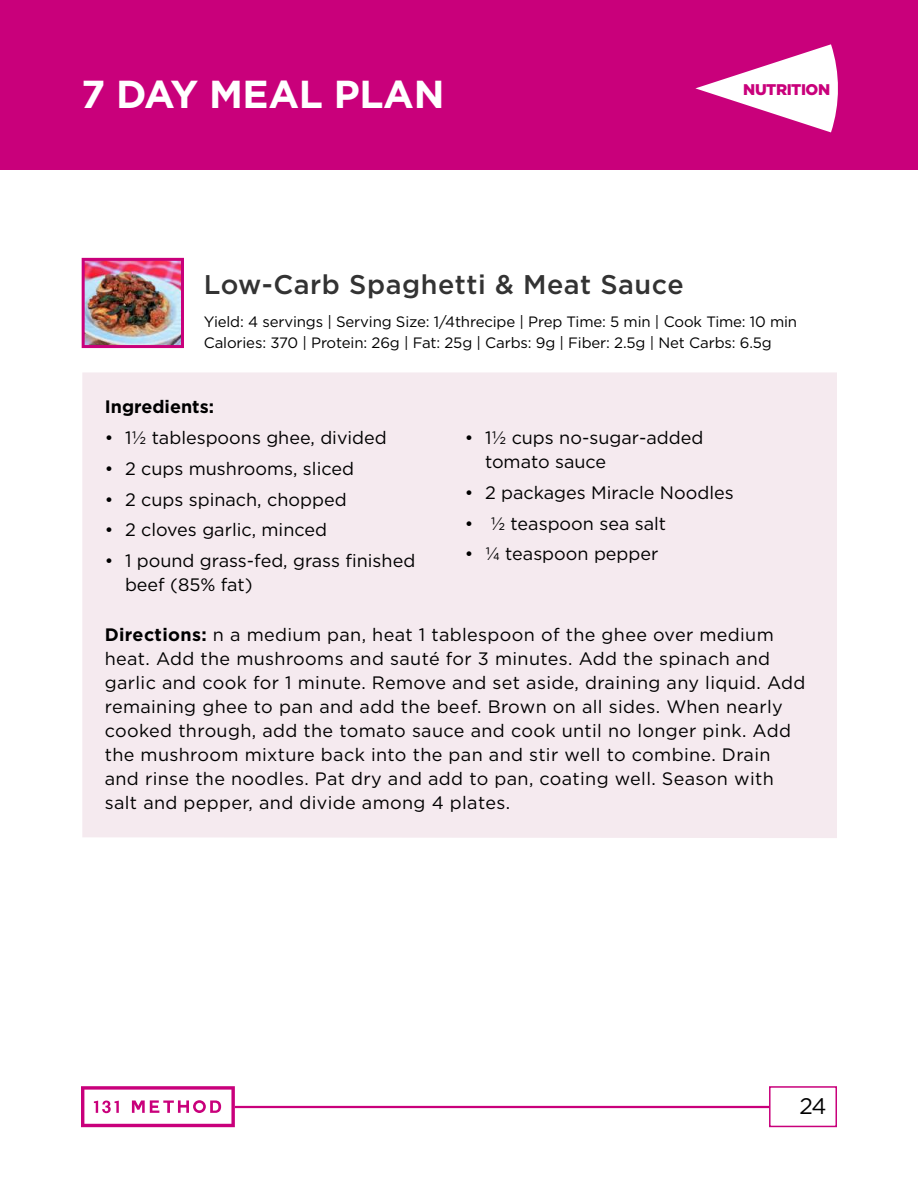
<style>
.page{position:relative;width:918px;height:1188px;background:#fff}
.page>*{position:absolute;margin:0;border:0;box-sizing:border-box;transform-origin:0 0}
.t1{font:700 39px "Gotham";letter-spacing:-.01em;color:#fff}
.t2{font:500 27px "Gotham";letter-spacing:.02em;color:#333}
.t3{font:22.5px "Gotham";color:#000}
.t4{font:18px/24px "Gotham";letter-spacing:.02em;color:#000}
.t5{font:18px/24px "Gotham";color:#000}
.t6{font:700 18px "Gotham";color:#000}
.t7{font:900 15.45px "Gotham";letter-spacing:-.03em;color:#c9007b}
.t8{font:15px/21px "Gotham";letter-spacing:-.01em;color:#000}
.s1{font-weight:700}
</style>
<div class="page">
<div style="left:0;top:0;width:918px;height:170px;background:#c9007b"></div>
<hr style="left:235px;top:1106px;width:534px;height:2px;background:#c9007b">
<svg style="left:81px;top:1086px;width:154px;height:41px"></svg>
<div style="left:769px;top:1086px;width:68px;height:41px;border:2px solid #c9007b"></div>
<svg style="left:695px;top:44px;width:143px;height:88px"></svg>
<div style="left:82px;top:372px;width:755px;height:466px;background:#f5eaef"></div>
<img style="left:86px;top:262px;width:94px;height:82px">
<div style="left:82px;top:258px;width:102px;height:90px;border:3px solid #c9007b"></div>
<h1 class="t1" style="left:81px;top:68px;width:365px">7 DAY MEAL PLAN</h1>
<p class="t7" style="left:743px;top:79px;width:88px">NUTRITION</p>
<h2 class="t2" style="left:204px;top:267px;width:482px">Low-Carb Spaghetti &amp; Meat Sauce</h2>
<p class="t8" style="left:204px;top:311px;width:595px">Yield: 4 servings | Serving Size: 1/4threcipe | Prep Time: 5 min | Cook Time: 10 min<br>Calories: 370 | Protein: 26g | Fat: 25g | Carbs: 9g | Fiber: 2.5g | Net Carbs: 6.5g</p>
<p class="t6" style="left:105px;top:395px;width:111px">Ingredients:</p>
<p class="t5" style="left:105px;top:425px;width:284px">• 1½ tablespoons ghee, divided</p>
<p class="t5" style="left:105px;top:456px;width:251px">• 2 cups mushrooms, sliced</p>
<p class="t5" style="left:105px;top:487px;width:243px">• 2 cups spinach, chopped</p>
<p class="t5" style="left:105px;top:518px;width:224px">• 2 cloves garlic, minced</p>
<p class="t5" style="left:125px;top:548px;width:292px;text-indent:-20px">• 1 pound grass-fed, grass finished beef (85% fat)</p>
<p class="t5" style="left:485px;top:425px;width:220px;text-indent:-20px">• 1½ cups no-sugar-added tomato sauce</p>
<p class="t5" style="left:465px;top:480px;width:271px">• 2 packages Miracle Noodles</p>
<p class="t5" style="left:465px;top:511px;width:203px">• ½ teaspoon sea salt</p>
<p class="t5" style="left:465px;top:542px;width:195px">• ¼ teaspoon pepper</p>
<p class="t4" style="left:105px;top:622px;width:702px"><span class="s1">Directions:</span> n a medium pan, heat 1 tablespoon of the ghee over medium heat. Add the mushrooms and sauté for 3 minutes. Add the spinach and garlic and cook for 1 minute. Remove and set aside, draining any liquid. Add remaining ghee to pan and add the beef. Brown on all sides. When nearly cooked through, add the tomato sauce and cook until no longer pink. Add the mushroom mixture back into the pan and stir well to combine. Drain and rinse the noodles. Pat dry and add to pan, coating well. Season with salt and pepper, and divide among 4 plates.</p>
<p class="t3" style="left:800px;top:1092px;width:28px">24</p>
</div>
